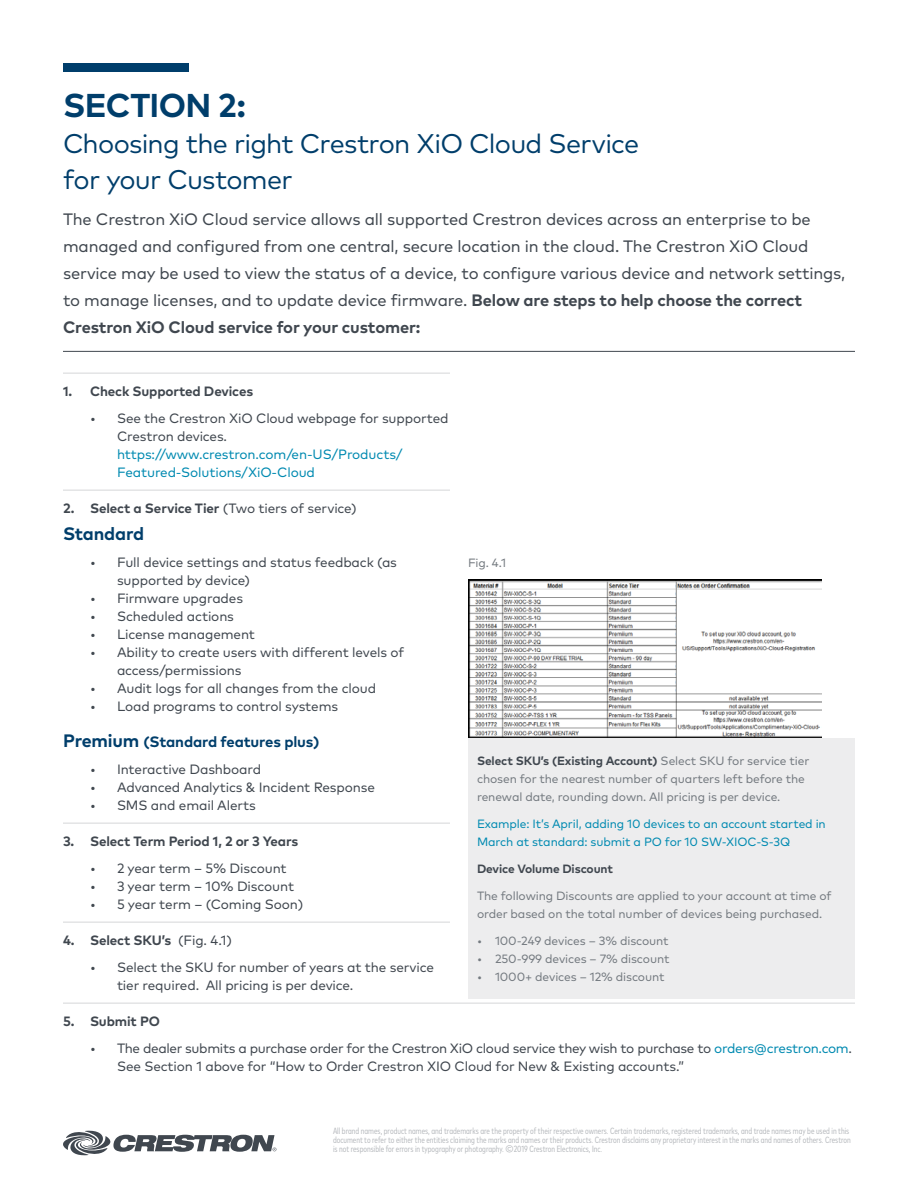
<style>
.page{position:relative;width:918px;height:1188px;background:#fff}
.page>*{position:absolute;margin:0;border:0;box-sizing:border-box;transform-origin:0 0}
.t1{font:700 33px "Mark Pro";letter-spacing:-.02em;color:#003e6b}
.t2{font:27px/36px "Mark Pro";letter-spacing:-.03em;color:#003e6b}
.t3{font:700 18px "Mark Pro";letter-spacing:-.01em;color:#003e6b}
.t4{font:16.5px/27px "Mark Pro";letter-spacing:-.01em;color:#40474f}
.t5{font:700 15px "Mark Pro";letter-spacing:-.01em;color:#003e6b}
.t6{font:13.5px/18px "Mark Pro";letter-spacing:-.01em;color:#40474f}
.t7{font:700 13.5px "Mark Pro";letter-spacing:-.01em;color:#40474f}
.t8{font:13.5px/18px "Mark Pro";letter-spacing:-.01em;color:#008ab1}
.t9{font:12px/18px "Mark Pro";letter-spacing:-.01em;color:#747a80}
.t10{font:12px/18px "Mark Pro";letter-spacing:-.01em;color:#008ab1}
.t11{font:700 12px "Mark Pro";letter-spacing:-.01em;color:#40474f}
.t12{font:condensed 9px/9px "Mark Pro";color:#b5b8bc}
.s1{font-weight:700}
.s2{font-weight:400}
.s3{font-size:18px}
.s4{font-weight:700;color:#40474f}
.s5{color:#008ab1}
</style>
<div class="page">
<div style="left:63px;top:63px;width:126px;height:9px;background:#003e6b"></div>
<hr style="left:63px;top:351px;width:792px;height:1px;background:#40474f">
<hr style="left:63px;top:373px;width:387px;height:1px;background:#d5d6d8">
<hr style="left:63px;top:490px;width:387px;height:1px;background:#d5d6d8">
<hr style="left:63px;top:823px;width:387px;height:1px;background:#d5d6d8">
<hr style="left:63px;top:922px;width:387px;height:1px;background:#d5d6d8">
<img style="left:468px;top:580px;width:354px;height:158px">
<div style="left:468px;top:738px;width:387px;height:261px;background:#ededee"></div>
<hr style="left:63px;top:1003px;width:792px;height:1px;background:#d5d6d8">
<svg style="left:63px;top:1130px;width:213px;height:26px"></svg>
<h1 class="t1" style="left:63px;top:80px;width:184px">SECTION 2:</h1>
<h2 class="t2" style="left:63px;top:123px;width:578px">Choosing the right Crestron XiO Cloud Service for your Customer</h2>
<p class="t4" style="left:63px;top:204px;width:784px">The Crestron XiO Cloud service allows all supported Crestron devices across an enterprise to be managed and configured from one central, secure location in the cloud. The Crestron XiO Cloud service may be used to view the status of a device, to configure various device and network settings, to manage licenses, and to update device firmware. <span class="s1">Below are steps to help choose the correct Crestron XiO Cloud service for your customer:</span></p>
<p class="t7" style="left:63px;top:381px;width:192px">1. Check Supported Devices</p>
<p class="t6" style="left:117px;top:408px;width:333px;text-indent:-27px">• See the Crestron XiO Cloud webpage for supported<br>Crestron devices.</p>
<p class="t8" style="left:117px;top:444px;width:287px">https://www.crestron.com/en-US/Products/<br>Featured-Solutions/XiO-Cloud</p>
<p class="t7" style="left:63px;top:498px;width:295px">2. Select a Service Tier <span class="s2">(Two tiers of service)</span></p>
<h3 class="t3" style="left:63px;top:520px;width:83px">Standard</h3>
<p class="t6" style="left:117px;top:552px;width:282px;text-indent:-27px">• Full device settings and status feedback (as supported by device)</p>
<p class="t6" style="left:90px;top:588px;width:155px">• Firmware upgrades</p>
<p class="t6" style="left:90px;top:606px;width:146px">• Scheduled actions</p>
<p class="t6" style="left:90px;top:624px;width:167px">• License management</p>
<p class="t6" style="left:117px;top:642px;width:289px;text-indent:-27px">• Ability to create users with different levels of access/permissions</p>
<p class="t6" style="left:90px;top:678px;width:288px">• Audit logs for all changes from the cloud</p>
<p class="t6" style="left:90px;top:696px;width:250px">• Load programs to control systems</p>
<p class="t5" style="left:63px;top:730px;width:258px"><span class="s3">Premium</span> (Standard features plus)</p>
<p class="t6" style="left:90px;top:759px;width:173px">• Interactive Dashboard</p>
<p class="t6" style="left:90px;top:777px;width:286px">• Advanced Analytics &amp; Incident Response</p>
<p class="t6" style="left:90px;top:795px;width:167px">• SMS and email Alerts</p>
<p class="t7" style="left:63px;top:831px;width:237px">3. Select Term Period 1, 2 or 3 Years</p>
<p class="t6" style="left:90px;top:858px;width:198px">• 2 year term – 5% Discount</p>
<p class="t6" style="left:90px;top:876px;width:206px">• 3 year term – 10% Discount</p>
<p class="t6" style="left:90px;top:894px;width:215px">• 5 year term – (Coming Soon)</p>
<p class="t7" style="left:63px;top:930px;width:171px">4. Select SKU’s <span class="s2">(Fig. 4.1)</span></p>
<p class="t6" style="left:117px;top:957px;width:319px;text-indent:-27px">• Select the SKU for number of years at the service tier required. All pricing is per device.</p>
<p class="t9" style="left:468px;top:553px;width:40px">Fig. 4.1</p>
<p class="t9" style="left:477px;top:751px;width:334px"><span class="s4">Select SKU’s (Existing Account)</span> Select SKU for service tier chosen for the nearest number of quarters left before the renewal date, rounding down. All pricing is per device.</p>
<p class="t10" style="left:477px;top:814px;width:350px">Example: It’s April, adding 10 devices to an account started in<br>March at standard: submit a PO for 10 SW-XIOC-S-3Q</p>
<p class="t11" style="left:477px;top:860px;width:138px">Device Volume Discount</p>
<p class="t9" style="left:477px;top:886px;width:356px">The following Discounts are applied to your account at time of order based on the total number of devices being purchased.</p>
<p class="t9" style="left:477px;top:931px;width:193px">• 100-249 devices – 3% discount</p>
<p class="t9" style="left:477px;top:949px;width:194px">• 250-999 devices – 7% discount</p>
<p class="t9" style="left:477px;top:967px;width:189px">• 1000+ devices – 12% discount</p>
<p class="t7" style="left:63px;top:1011px;width:98px">5. Submit PO</p>
<p class="t6" style="left:117px;top:1038px;width:737px;text-indent:-27px">• The dealer submits a purchase order for the Crestron XiO cloud service they wish to purchase to <span class="s5">orders@crestron.com</span>.<br>See Section 1 above for “How to Order Crestron XIO Cloud for New &amp; Existing accounts.”</p>
<p class="t12" style="left:333px;top:1126px;width:519px">All brand names, product names, and trademarks are the property of their respective owners. Certain trademarks, registered trademarks, and trade names may be used in this document to refer to either the entities claiming the marks and names or their products. Crestron disclaims any proprietary interest in the marks and names of others. Crestron is not responsible for errors in typography or photography. ©2019 Crestron Electronics, Inc.</p>
</div>
